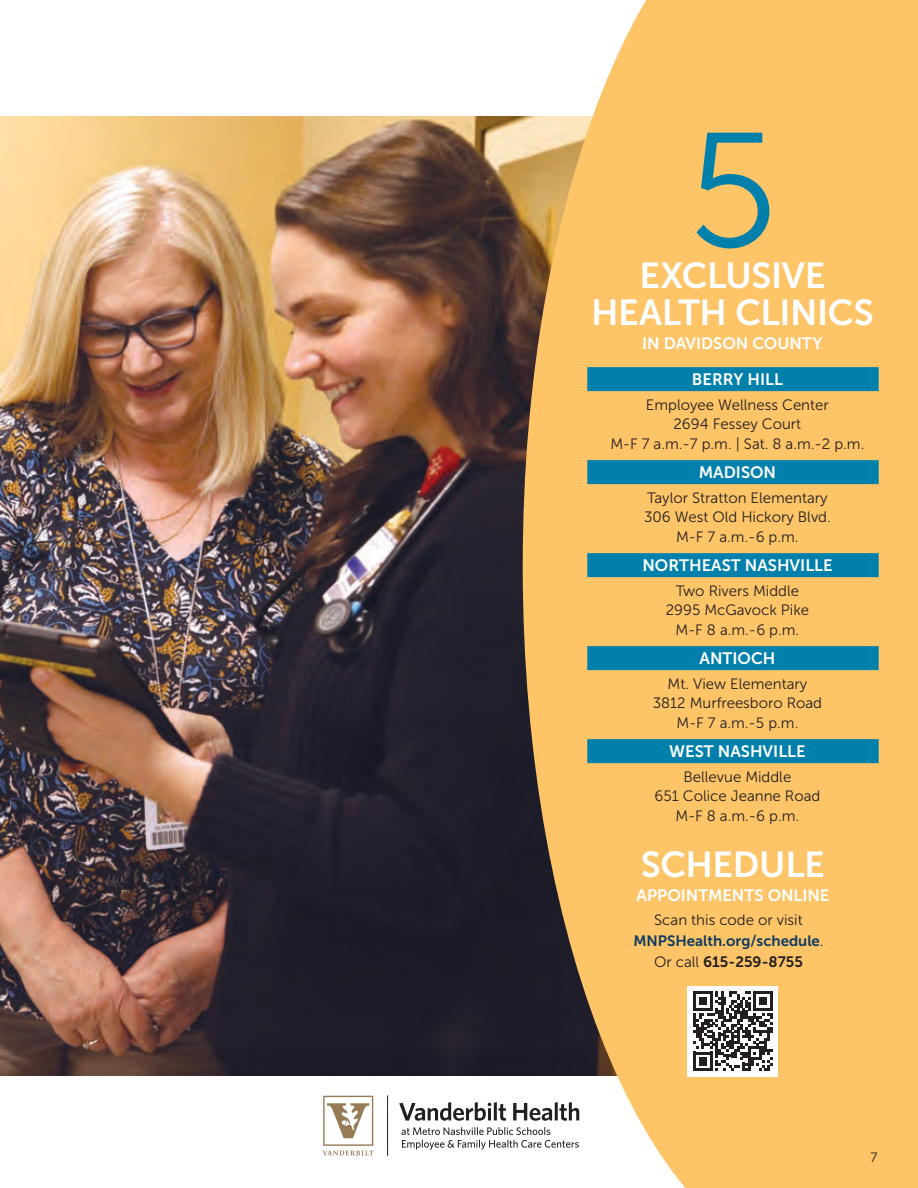
<style>
.page{position:relative;width:918px;height:1188px;background:#fff}
.page>*{position:absolute;margin:0;border:0;box-sizing:border-box;transform-origin:0 0}
.t1{font:162px "Museo Sans 300";color:#0080ab}
.t2{font:36px "Museo Sans 700";letter-spacing:-.01em;color:#fff}
.t3{font:16.5px/35.7px "Museo Sans 700";color:#fff}
.t4{font:15px/19.5px "Museo Sans 300";color:#231f20;text-align:center}
.t5{font:15px/21px "Museo Sans 700";color:#0c3a60;text-align:center}
.t6{font:13.5px "Museo Sans 300";color:#231f20}
.s1{font-family:"Museo Sans 300";color:#231f20}
.s2{color:#231f20}
</style>
<div class="page">
<img style="left:0;top:116px;width:523px;height:959px">
<svg style="left:523px;top:0;width:395px;height:1188px;background:#f4bf6d"></svg>
<div style="left:587px;top:367px;width:292px;height:24px;background:#0080ab"></div>
<div style="left:587px;top:460px;width:292px;height:24px;background:#0080ab"></div>
<div style="left:587px;top:553px;width:292px;height:24px;background:#0080ab"></div>
<div style="left:587px;top:646px;width:292px;height:24px;background:#0080ab"></div>
<div style="left:587px;top:739px;width:292px;height:24px;background:#0080ab"></div>
<div style="left:688px;top:986px;width:90px;height:91px;background:#fff"></div>
<svg style="left:693px;top:992px;width:80px;height:79px"></svg>
<svg style="left:323px;top:1096px;width:51px;height:59px"></svg>
<hr style="left:387px;top:1095px;width:1px;height:61px;background:#231f20">
<svg style="left:399px;top:1102px;width:107px;height:19px"></svg>
<svg style="left:513px;top:1102px;width:66px;height:19px"></svg>
<svg style="left:401px;top:1127px;width:178px;height:23px"></svg>
<h1 class="t1" style="left:688px;top:104px;width:92px">5</h1>
<h2 class="t2" style="left:640px;top:255px;width:188px">EXCLUSIVE</h2>
<h2 class="t2" style="left:591px;top:293px;width:284px">HEALTH CLINICS</h2>
<p class="t3" style="left:692px;top:326px;width:132px;text-indent:-50px">IN DAVIDSON COUNTY<br>BERRY HILL</p>
<p class="t4" style="left:610px;top:395px;width:255px">Employee Wellness Center<br>2694 Fessey Court<br>M-F 7 a.m.-7 p.m. | Sat. 8 a.m.-2 p.m.</p>
<p class="t3" style="left:699px;top:454px;width:79px">MADISON</p>
<p class="t4" style="left:644px;top:488px;width:188px">Taylor Stratton Elementary<br>306 West Old Hickory Blvd.<br>M-F 7 a.m.-6 p.m.</p>
<p class="t3" style="left:642px;top:547px;width:192px">NORTHEAST NASHVILLE</p>
<p class="t4" style="left:666px;top:581px;width:145px">Two Rivers Middle<br>2995 McGavock Pike<br>M-F 8 a.m.-6 p.m.</p>
<p class="t3" style="left:699px;top:640px;width:77px">ANTIOCH</p>
<p class="t4" style="left:653px;top:674px;width:171px">Mt. View Elementary<br>3812 Murfreesboro Road<br>M-F 7 a.m.-5 p.m.</p>
<p class="t3" style="left:669px;top:733px;width:138px">WEST NASHVILLE</p>
<p class="t4" style="left:655px;top:767px;width:167px">Bellevue Middle<br>651 Colice Jeanne Road<br>M-F 8 a.m.-6 p.m.</p>
<h2 class="t2" style="left:641px;top:844px;width:185px">SCHEDULE</h2>
<p class="t3" style="left:637px;top:877px;width:194px">APPOINTMENTS ONLINE</p>
<p class="t4" style="left:654px;top:910px;width:150px">Scan this code or visit</p>
<p class="t5" style="left:633px;top:930px;width:192px">MNPSHealth.org/schedule<span class="s1">.<br>Or call</span> <span class="s2">615-259-8755</span></p>
<p class="t6" style="left:870px;top:1150px;width:9px">7</p>
</div>
